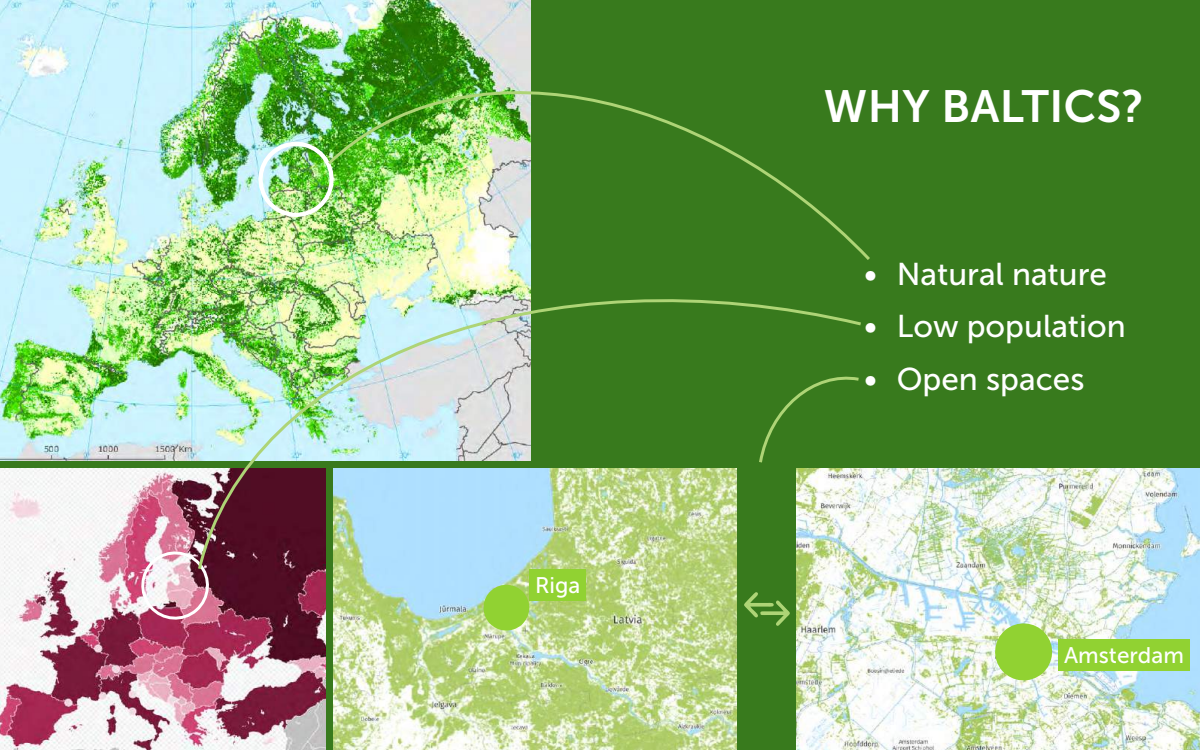
<style>
.page{position:relative;width:1200px;height:750px;background:#387a1d}
.page>*{position:absolute;margin:0;border:0;box-sizing:border-box;transform-origin:0 0}
.t1{font:45px "Museo Sans 700";letter-spacing:.01em;color:#fff}
.t2{font:31.5px "Museo Sans 500";color:#fff}
.t3{font:22.5px "Museo Sans 500";color:#fff}
</style>
<div class="page">
<img style="left:0;top:0;width:531px;height:460px">
<img style="left:796px;top:468px;width:404px;height:282px">
<svg style="left:992px;top:620px;width:63px;height:64px;background:#addb71"></svg>
<div style="left:1058px;top:639px;width:132px;height:31px;background:#91d232"></div>
<img style="left:333px;top:572px;width:404px;height:178px">
<svg style="left:744px;top:592px;width:46px;height:34px"></svg>
<img style="left:252px;top:135px;width:73px;height:84px">
<img style="left:325px;top:40px;width:545px;height:220px">
<img style="left:0;top:468px;width:326px;height:282px">
<img style="left:136px;top:546px;width:78px;height:76px">
<div style="left:529px;top:569px;width:57px;height:32px;background:#91d232"></div>
<img style="left:196px;top:250px;width:668px;height:322px">
<svg style="left:757px;top:371px;width:105px;height:95px"></svg>
<svg style="left:481px;top:582px;width:51px;height:51px;background:#a2d661"></svg>
<p class="t3" style="left:535px;top:573px;width:47px">Riga</p>
<h1 class="t1" style="left:824px;top:82px;width:321px">WHY BALTICS?</h1>
<p class="t2" style="left:864px;top:256px;width:244px">• Natural nature</p>
<p class="t2" style="left:864px;top:309px;width:263px">• Low population</p>
<p class="t2" style="left:864px;top:361px;width:222px">• Open spaces</p>
<p class="t3" style="left:1064px;top:643px;width:121px">Amsterdam</p>
</div>
